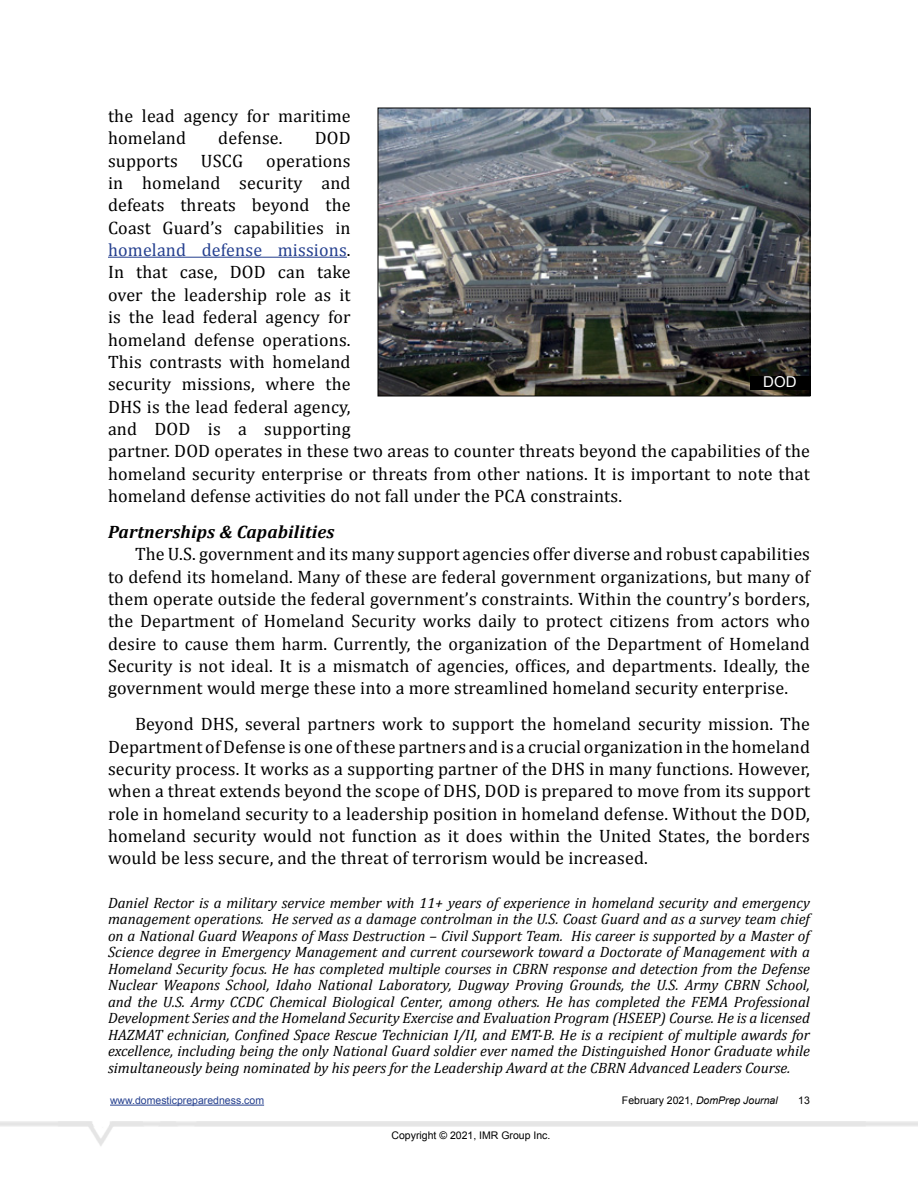
<style>
.page{position:relative;width:918px;height:1188px;background:#fff}
.page>*{position:absolute;margin:0;border:0;box-sizing:border-box;transform-origin:0 0}
.t1{font:18px/22.4px "Cambria";letter-spacing:.01em;color:#000}
.t2{font:italic 700 18px "Cambria";letter-spacing:.01em;color:#000}
.t3{font:italic 15px/16.5px "Cambria";color:#000;text-align:justify}
.t4{font:15px "Arial";color:#fff}
.t5{font:10.5px "Arial";color:#000}
.t6{font:10.5px "Arial";color:#25408f}
.t7{font:italic 10.5px "Arial";color:#000}
.s1{color:#25408f}
.s2{font-style:normal}
</style>
<div class="page">
<hr style="left:110px;top:1105px;width:154px;height:1px;background:#25408f">
<hr style="left:108px;top:257px;width:239px;height:1px;background:#25408f">
<img style="left:380px;top:110px;width:428px;height:284px">
<div style="left:378px;top:108px;width:432px;height:288px;border:1px solid #000"></div>
<div style="left:750px;top:376px;width:61px;height:14px;background:#000"></div>
<p class="t1" style="left:108px;top:105px;width:244px">the lead agency for maritime homeland</p>
<p class="t1" style="left:218px;top:127px;width:66px">defense.</p>
<p class="t1" style="left:315px;top:127px;width:37px">DOD</p>
<p class="t1" style="left:108px;top:149px;width:71px">supports</p>
<p class="t1" style="left:201px;top:149px;width:44px">USCG</p>
<p class="t1" style="left:108px;top:149px;width:704px;text-indent:158px">operations<br>in homeland security and<br>defeats threats beyond the<br>Coast Guard’s capabilities in<br><span class="s1">homeland defense missions</span>.<br>In that case, DOD can take<br>over the leadership role as it<br>is the lead federal agency for<br>homeland defense operations.<br>This contrasts with homeland<br>security missions, where the<br>DHS is the lead federal agency,<br>and DOD is a supporting<br>partner. DOD operates in these two areas to counter threats beyond the capabilities of the homeland security enterprise or threats from other nations. It is important to note that homeland defense activities do not fall under the PCA constraints.</p>
<p class="t2" style="left:108px;top:521px;width:228px">Partnerships &amp; Capabilities</p>
<p class="t1" style="left:108px;top:543px;width:704px;text-align:justify;text-indent:27px">The U.S. government and its many support agencies offer diverse and robust capabilities to defend its homeland. Many of these are federal government organizations, but many of them operate outside the federal government’s constraints. Within the country’s borders, the Department of Homeland Security works daily to protect citizens from actors who desire to cause them harm. Currently, the organization of the Department of Homeland Security is not ideal. It is a mismatch of agencies, offices, and departments. Ideally, the government would merge these into a more streamlined homeland security enterprise.</p>
<p class="t1" style="left:108px;top:713px;width:704px;text-align:justify;text-indent:27px">Beyond DHS, several partners work to support the homeland security mission. The Department of Defense is one of these partners and is a crucial organization in the homeland security process. It works as a supporting partner of the DHS in many functions. However, when a threat extends beyond the scope of DHS, DOD is prepared to move from its support role in homeland security to a leadership position in homeland defense. Without the DOD, homeland security would not function as it does within the United States, the borders would be less secure, and the threat of terrorism would be increased.</p>
<p class="t3" style="left:108px;top:894px;width:704px">Daniel Rector is a military service member with 11+ years of experience in homeland security and emergency management operations. He served as a damage controlman in the U.S. Coast Guard and as a survey team chief on a National Guard Weapons of Mass Destruction – Civil Support Team. His career is supported by a Master of Science degree in Emergency Management and current coursework toward a Doctorate of Management with a Homeland Security focus. He has completed multiple courses in CBRN response and detection from the Defense Nuclear Weapons School, Idaho National Laboratory, Dugway Proving Grounds, the U.S. Army CBRN School, and the U.S. Army CCDC Chemical Biological Center, among others. He has completed the FEMA Professional Development Series and the Homeland Security Exercise and Evaluation Program (HSEEP) Course. He is a licensed HAZMAT echnician, Confined Space Rescue Technician I/II, and EMT-B. He is a recipient of multiple awards for excellence, including being the only National Guard soldier ever named the Distinguished Honor Graduate while simultaneously being nominated by his peers for the Leadership Award at the CBRN Advanced Leaders Course.</p>
<p class="t4" style="left:763px;top:372px;width:35px">DOD</p>
<p class="t6" style="left:110px;top:1093px;width:156px">www.domesticpreparedness.com</p>
<p class="t7" style="left:622px;top:1094px;width:157px"><span class="s2">February 2021,</span> DomPrep Journal</p>
<p class="t5" style="left:798px;top:1093px;width:13px">13</p>
<p class="t5" style="left:392px;top:1128px;width:160px">Copyright © 2021, IMR Group Inc.</p>
</div>
